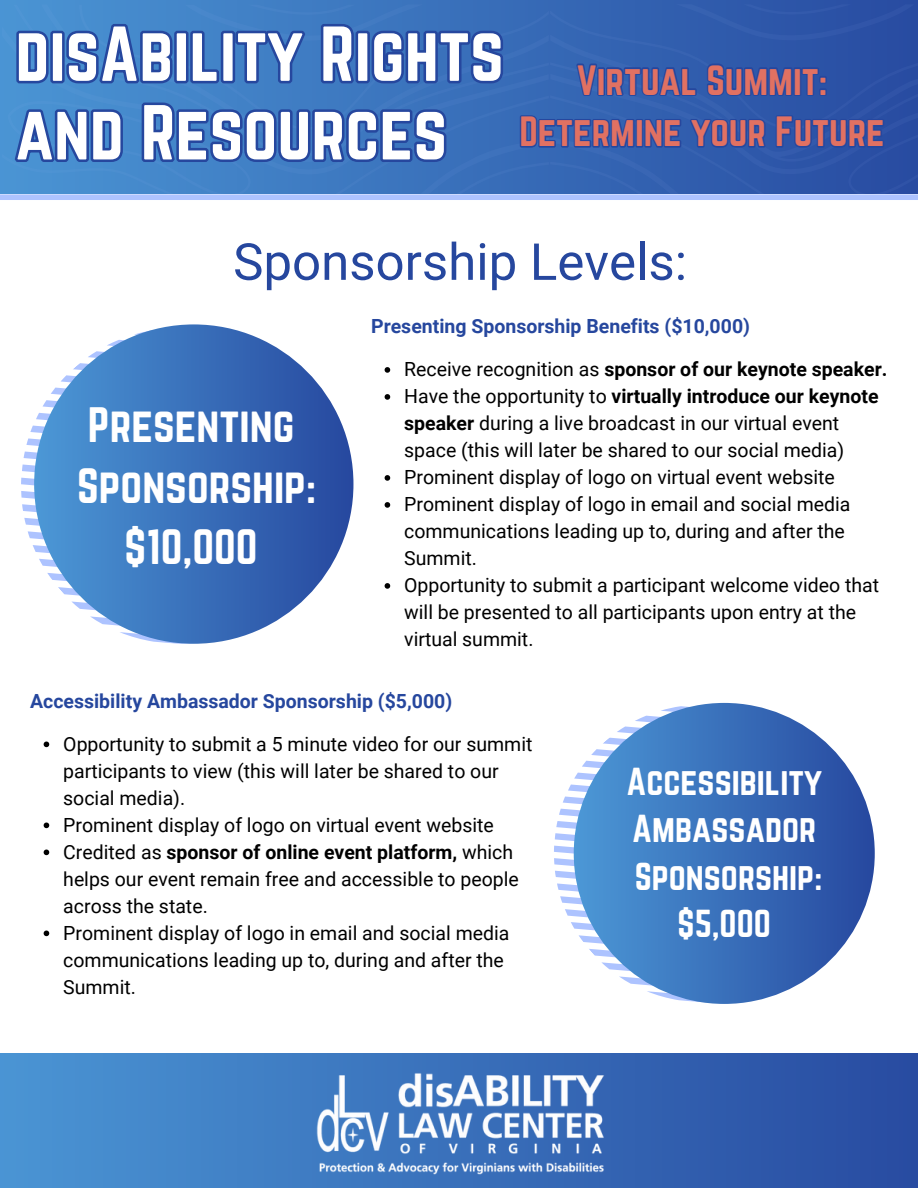
<style>
.page{position:relative;width:918px;height:1188px;background:#fff}
.page>*{position:absolute;margin:0;border:0;box-sizing:border-box;transform-origin:0 0}
.t1{font:67.95px/78.6px "Norwester";color:#fff}
.t2{font:51px "Roboto";color:#26479e}
.t3{font:43.5px/60.8px "Norwester";color:#fff;text-align:center}
.t4{font:37.05px/51.8px "Norwester";color:#e17162;text-align:center}
.t5{font:34.05px/47.4px "Norwester";color:#fff;text-align:center}
.t6{font:19.5px/27px "Roboto";color:#000}
.t7{font:700 19.5px "Roboto";color:#26479e}
.t8{font:700 19.5px "Roboto";color:#000}
.s1{font-weight:400}
.s2{font-weight:700}
</style>
<div class="page">
<div style="left:0;top:0;width:918px;height:233px;background:linear-gradient(to right,#4b95d4,#284ba1)"></div>
<svg style="left:0;top:1053px;width:918px;height:135px;background:#396fba"></svg>
<img style="left:274px;top:1053px;width:370px;height:135px">
<svg style="left:550px;top:4px;width:368px;height:190px;background:#2f59ab"></svg>
<svg style="left:2px;top:5px;width:547px;height:189px;background:#3f7bc2"></svg>
<div style="left:0;top:194px;width:918px;height:859px;background:#fff"></div>
<svg style="left:21px;top:331px;width:316px;height:313px"></svg>
<div style="left:34px;top:324px;width:319px;height:320px;background:linear-gradient(to right,#4d99d6,#26489f);border-radius:50%"></div>
<svg style="left:554px;top:706px;width:298px;height:296px"></svg>
<div style="left:574px;top:703px;width:301px;height:301px;background:linear-gradient(to right,#4c98d6,#28499f);border-radius:50%"></div>
<svg style="left:385px;top:367px;width:5px;height:6px"></svg>
<svg style="left:385px;top:394px;width:5px;height:6px"></svg>
<svg style="left:385px;top:475px;width:5px;height:6px"></svg>
<svg style="left:385px;top:502px;width:5px;height:6px"></svg>
<svg style="left:385px;top:583px;width:5px;height:6px"></svg>
<svg style="left:44px;top:742px;width:5px;height:5px"></svg>
<svg style="left:44px;top:823px;width:5px;height:5px"></svg>
<svg style="left:44px;top:850px;width:5px;height:5px"></svg>
<svg style="left:44px;top:931px;width:5px;height:5px"></svg>
<svg style="left:14px;top:10px;width:493px;height:77px;background:#366ab6"></svg>
<svg style="left:13px;top:100px;width:437px;height:66px;background:#3567b4"></svg>
<div style="left:0;top:194px;width:918px;height:6px;background:#adc3ff"></div>
<svg style="left:578px;top:61px;width:250px;height:39px;background:#2c53a6"></svg>
<svg style="left:518px;top:114px;width:368px;height:36px;background:#2b53a6"></svg>
<p class="t1" style="left:15px;top:14px;width:490px">disAbility Rights and Resources</p>
<p class="t4" style="left:519px;top:54px;width:367px">Virtual Summit:<br>Determine your Future</p>
<p class="t2" style="left:233px;top:233px;width:455px">Sponsorship Levels:</p>
<p class="t3" style="left:77px;top:394px;width:240px">Presenting<br>Sponsorship: $10,000</p>
<h1 class="t7" style="left:371px;top:315px;width:380px">Presenting Sponsorship Benefits ($10,000)</h1>
<h2 class="t8" style="left:404px;top:358px;width:485px"><span class="s1">Receive recognition as</span> sponsor of our keynote speaker.</h2>
<h3 class="t6" style="left:404px;top:383px;width:476px">Have the opportunity to <span class="s2">virtually introduce our keynote speaker</span> during a live broadcast in our virtual event space (this will later be shared to our social media)</h3>
<h5 class="t6" style="left:404px;top:464px;width:432px">Prominent display of logo on virtual event website</h5>
<p class="t6" style="left:404px;top:491px;width:448px">Prominent display of logo in email and social media communications leading up to, during and after the<br>Summit.</p>
<p class="t6" style="left:404px;top:572px;width:476px">Opportunity to submit a participant welcome video that will be presented to all participants upon entry at the virtual summit.</p>
<p class="t7" style="left:30px;top:690px;width:424px">Accessibility Ambassador Sponsorship ($5,000)</p>
<p class="t6" style="left:63px;top:730px;width:471px">Opportunity to submit a 5 minute video for our summit participants to view (this will later be shared to our social media).</p>
<h5 class="t6" style="left:63px;top:811px;width:432px">Prominent display of logo on virtual event website</h5>
<p class="t6" style="left:63px;top:838px;width:457px">Credited as <span class="s2">sponsor of online event platform,</span> which helps our event remain free and accessible to people across the state.</p>
<p class="t6" style="left:63px;top:919px;width:448px">Prominent display of logo in email and social media communications leading up to, during and after the<br>Summit.</p>
<p class="t5" style="left:626px;top:757px;width:197px">Accessibility<br>Ambassador<br>Sponsorship: $5,000</p>
</div>
